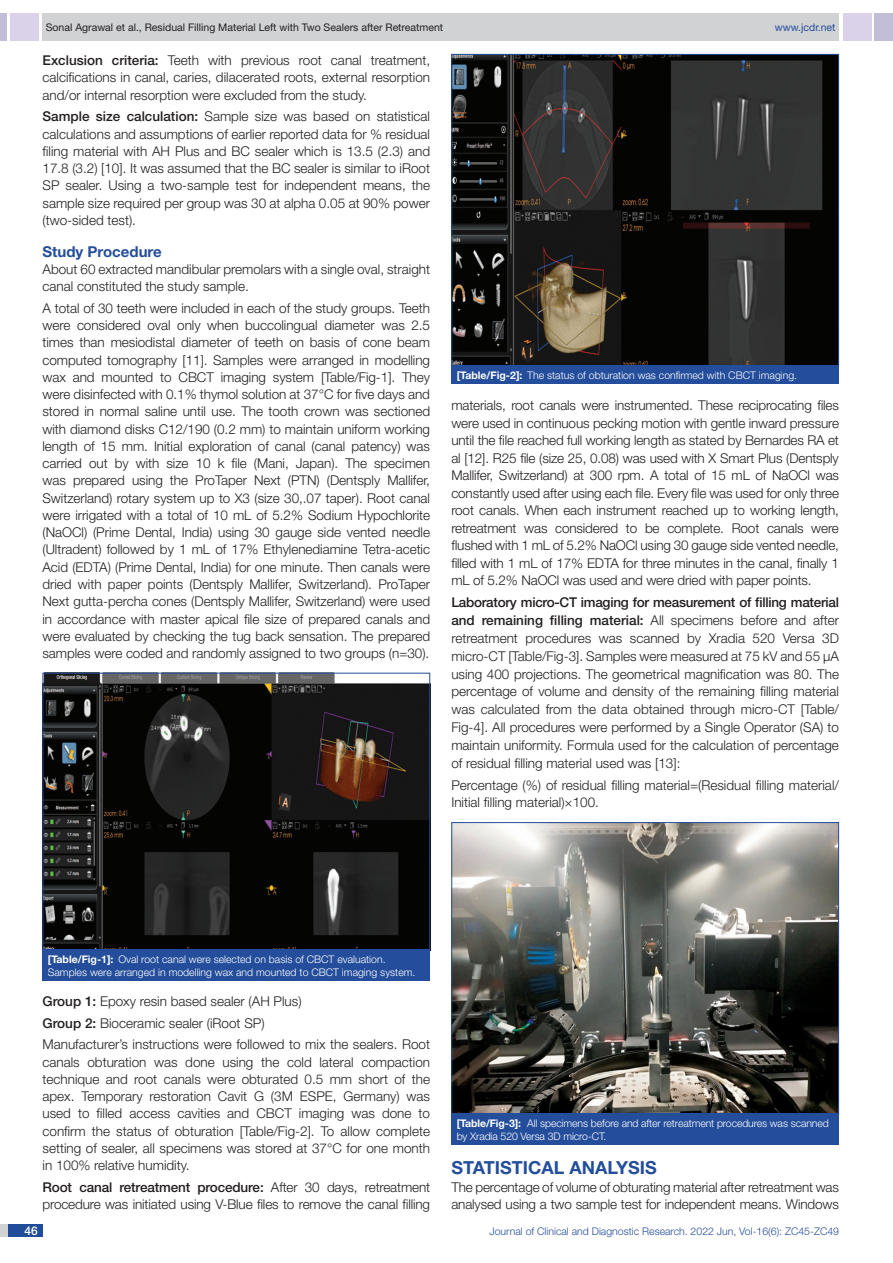
<style>
.page{position:relative;width:893px;height:1263px;background:#fff}
.page>*{position:absolute;margin:0;border:0;box-sizing:border-box;transform-origin:0 0}
.Heading{font:700 18px "Helvetica Neue";color:#244e9b}
.HEAD_2{font:700 15px "Helvetica Neue";color:#244e9b}
.Body_text{font:300 13.5px/17.2px "Helvetica Neue";color:#231f20;text-align:justify}
.t1{font:500 12px "Helvetica Neue";color:#fff}
.TABLE_FIG{font:300 10.5px/12.6px "Helvetica Neue";color:#fff}
.t2{font:10.5px "Helvetica Neue";color:#231f20}
.t3{font:300 10.5px "Helvetica Neue";color:#244e9b}
.t4{font:10.5px "Helvetica Neue";color:#244e9b}
.s1{font-weight:500}
.s2{font-weight:700}
</style>
<div class="page">
<div style="left:0;top:13px;width:7px;height:28px;background:#c2bed7"></div>
<div style="left:10px;top:13px;width:29px;height:28px;background:#d9d2e8"></div>
<div style="left:43px;top:13px;width:796px;height:28px;background:#d1d2d4"></div>
<div style="left:875px;top:13px;width:18px;height:28px;background:#c2bed7"></div>
<div style="left:843px;top:13px;width:29px;height:28px;background:#d9d2e8"></div>
<div style="left:0;top:1224px;width:43px;height:13px;background:#d1d2d4"></div>
<div style="left:8px;top:1224px;width:35px;height:13px;background:#214c99"></div>
<img style="left:45px;top:675px;width:383px;height:273px">
<div style="left:43px;top:673px;width:387px;height:277px;border:1px solid #244e9b"></div>
<div style="left:43px;top:949px;width:387px;height:32px;background:#244e9b"></div>
<img style="left:453px;top:56px;width:384px;height:308px">
<div style="left:451px;top:365px;width:388px;height:19px;background:#244e9b"></div>
<img style="left:453px;top:824px;width:384px;height:288px">
<div style="left:451px;top:822px;width:388px;height:292px;border:1px solid #244e9b"></div>
<div style="left:451px;top:1114px;width:388px;height:31px;background:#244e9b"></div>
<p class="t2" style="left:46px;top:21px;width:399px">Sonal Agrawal et al., Residual Filling Material Left with Two Sealers after Retreatment</p>
<p class="t4" style="left:775px;top:21px;width:62px">www.jcdr.net</p>
<p class="Body_text" style="left:43px;top:51px;width:389px;line-height:17.7px"><span class="s1">Exclusion criteria:</span> Teeth with previous root canal treatment, calcifications in canal, caries, dilacerated roots, external resorption and/or internal resorption were excluded from the study.</p>
<p class="Body_text" style="left:43px;top:108px;width:389px"><span class="s1">Sample size calculation:</span> Sample size was based on statistical calculations and assumptions of earlier reported data for % residual filing material with AH Plus and BC sealer which is 13.5 (2.3) and 17.8 (3.2) [10]. It was assumed that the BC sealer is similar to iRoot SP sealer. Using a two-sample test for independent means, the sample size required per group was 30 at alpha 0.05 at 90% power (two-sided test).</p>
<p class="HEAD_2" style="left:43px;top:242px;width:121px">Study Procedure</p>
<p class="Body_text" style="left:43px;top:260px;width:389px">About 60 extracted mandibular premolars with a single oval, straight canal constituted the study sample.</p>
<p class="Body_text" style="left:43px;top:299px;width:389px">A total of 30 teeth were included in each of the study groups. Teeth were considered oval only when buccolingual diameter was 2.5 times than mesiodistal diameter of teeth on basis of cone beam computed tomography [11]. Samples were arranged in modelling wax and mounted to CBCT imaging system [Table/Fig-1]. They were disinfected with 0.1% thymol solution at 37°C for five days and stored in normal saline until use. The tooth crown was sectioned with diamond disks C12/190 (0.2 mm) to maintain uniform working length of 15 mm. Initial exploration of canal (canal patency) was carried out by with size 10 k file (Mani, Japan). The specimen was prepared using the ProTaper Next (PTN) (Dentsply Mallifer, Switzerland) rotary system up to X3 (size 30,.07 taper). Root canal were irrigated with a total of 10 mL of 5.2% Sodium Hypochlorite (NaOCl) (Prime Dental, India) using 30 gauge side vented needle (Ultradent) followed by 1 mL of 17% Ethylenediamine Tetra-acetic Acid (EDTA) (Prime Dental, India) for one minute. Then canals were dried with paper points (Dentsply Mallifer, Switzerland). ProTaper Next gutta-percha cones (Dentsply Mallifer, Switzerland) were used in accordance with master apical file size of prepared canals and were evaluated by checking the tug back sensation. The prepared samples were coded and randomly assigned to two groups (n=30).</p>
<p class="TABLE_FIG" style="left:457px;top:369px;width:342px"><span class="s2">[Table/Fig-2]:</span> The status of obturation was confirmed with CBCT imaging.</p>
<p class="Body_text" style="left:451px;top:396px;width:389px">materials, root canals were instrumented. These reciprocating files were used in continuous pecking motion with gentle inward pressure until the file reached full working length as stated by Bernardes RA et al [12]. R25 file (size 25, 0.08) was used with X Smart Plus (Dentsply Mallifer, Switzerland) at 300 rpm. A total of 15 mL of NaOCl was constantly used after using each file. Every file was used for only three root canals. When each instrument reached up to working length, retreatment was considered to be complete. Root canals were flushed with 1 mL of 5.2% NaOCl using 30 gauge side vented needle, filled with 1 mL of 17% EDTA for three minutes in the canal, finally 1 mL of 5.2% NaOCl was used and were dried with paper points.</p>
<p class="Body_text" style="left:451px;top:593px;width:389px;line-height:17.9px"><span class="s1">Laboratory micro-CT imaging for measurement of filling material and remaining filling material:</span> All specimens before and after retreatment procedures was scanned by Xradia 520 Versa 3D micro-CT [Table/Fig-3]. Samples were measured at 75 kV and 55 µA using 400 projections. The geometrical magnification was 80. The percentage of volume and density of the remaining filling material was calculated from the data obtained through micro-CT [Table/ Fig-4]. All procedures were performed by a Single Operator (SA) to maintain uniformity. Formula used for the calculation of percentage of residual filling material used was [13]:</p>
<p class="Body_text" style="left:451px;top:776px;width:389px">Percentage (%) of residual filling material=(Residual filling material/<br>Initial filling material)×100.</p>
<p class="TABLE_FIG" style="left:48px;top:953px;width:369px"><span class="s2">[Table/Fig-1]:</span> Oval root canal were selected on basis of CBCT evaluation.<br>Samples were arranged in modelling wax and mounted to CBCT imaging system.</p>
<p class="Body_text" style="left:43px;top:992px;width:261px"><span class="s1">Group 1:</span> Epoxy resin based sealer (AH Plus)</p>
<p class="Body_text" style="left:43px;top:1014px;width:224px"><span class="s1">Group 2:</span> Bioceramic sealer (iRoot SP)</p>
<p class="Body_text" style="left:43px;top:1035px;width:389px">Manufacturer’s instructions were followed to mix the sealers. Root canals obturation was done using the cold lateral compaction technique and root canals were obturated 0.5 mm short of the apex. Temporary restoration Cavit G (3M ESPE, Germany) was used to filled access cavities and CBCT imaging was done to confirm the status of obturation [Table/Fig-2]. To allow complete setting of sealer, all specimens was stored at 37°C for one month in 100% relative humidity.</p>
<p class="Body_text" style="left:43px;top:1178px;width:389px"><span class="s1">Root canal retreatment procedure:</span> After 30 days, retreatment procedure was initiated using V-Blue files to remove the canal filling</p>
<p class="TABLE_FIG" style="left:457px;top:1117px;width:374px"><span class="s2">[Table/Fig-3]:</span> All specimens before and after retreatment procedures was scanned by Xradia 520 Versa 3D micro-CT.</p>
<p class="Heading" style="left:451px;top:1157px;width:143px">STATISTICAL Anal</p>
<p class="Heading" style="left:616px;top:1157px;width:23px">ysis</p>
<p class="Body_text" style="left:451px;top:1178px;width:389px">The percentage of volume of obturating material after retreatment was analysed using a two sample test for independent means. Windows</p>
<p class="t1" style="left:24px;top:1223px;width:15px">46</p>
<p class="t3" style="left:489px;top:1225px;width:351px">Journal of Clinical and Diagnostic Research. 2022 Jun, Vol-16(6): ZC45-ZC49</p>
</div>
